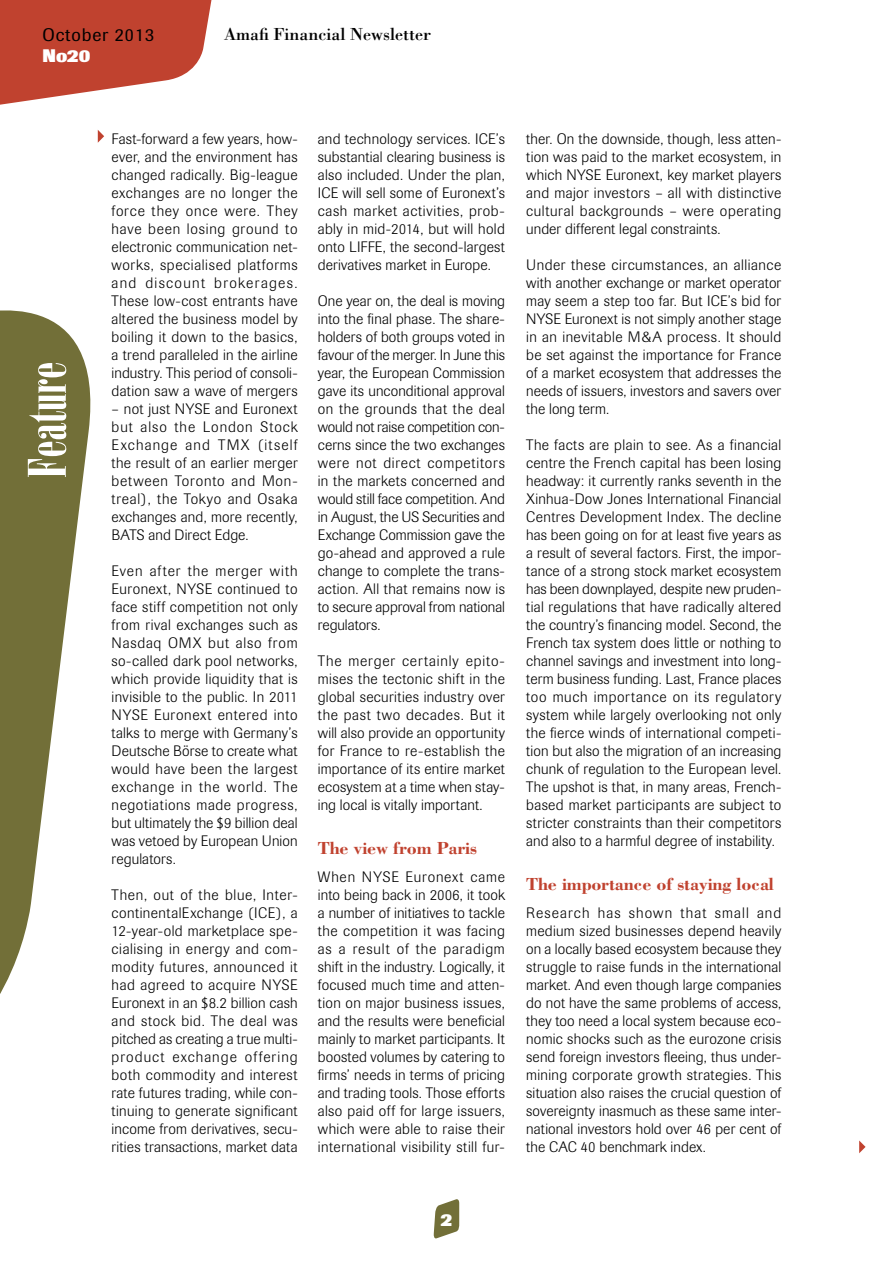
<style>
.page{position:relative;width:893px;height:1263px;background:#fff}
.page>*{position:absolute;margin:0;border:0;box-sizing:border-box;transform-origin:0 0}
.t1{font:52.5px "Bodoni Poster Compressed";color:#fff}
.t2{font:700 18px "Bodoni";letter-spacing:-.01em;color:#c0422f}
.t3{font:18px "Bodoni";color:#000}
.t4{font:18px "Imago";letter-spacing:.05em;color:#000}
.t5{font:800 18px "Imago";color:#fff}
.t6{font:300 15px/18px "Imago";letter-spacing:.01em;color:#000;text-align:justify}
</style>
<div class="page">
<svg style="left:433px;top:1199px;width:26px;height:40px"></svg>
<svg style="left:0;top:0;width:212px;height:105px"></svg>
<svg style="left:0;top:310px;width:91px;height:684px;fill:#726f38"></svg>
<svg style="left:98px;top:130px;width:6px;height:13px"></svg>
<svg style="left:859px;top:1140px;width:6px;height:13px"></svg>
<p class="t4" style="left:43px;top:24px;width:113px">October 2013</p>
<p class="t3" style="left:224px;top:23px;width:209px">Amafi Financial Newsletter</p>
<p class="t5" style="left:43px;top:45px;width:50px">No20</p>
<h1 class="t1" style="left:17px;top:478px;width:118px;rotate:-90deg">Feature</h1>
<p class="t6" style="left:112px;top:130px;width:188px">Fast-forward a few years, how&shy;ever, and the environment has changed radically. Big-league exchanges are no longer the force they once were. They have been losing ground to electronic communication net&shy;works, specialised platforms and discount brokerages.<br>These low-cost entrants have altered the business model by boiling it down to the basics, a trend paralleled in the airline industry. This period of consoli&shy;dation saw a wave of mergers</p>
<p class="t6" style="left:112px;top:400px;width:188px">– not just NYSE and Euronext but also the London Stock Exchange and TMX (itself the result of an earlier merger between Toronto and Mon&shy;treal), the Tokyo and Osaka exchanges and, more recently, BATS and Direct Edge.</p>
<p class="t6" style="left:112px;top:562px;width:188px">Even after the merger with Euronext, NYSE continued to face stiff competition not only from rival exchanges such as Nasdaq OMX but also from so-called dark pool networks, which provide liquidity that is invisible to the public. In 2011<br>NYSE Euronext entered into talks to merge with Germany’s Deutsche Börse to create what would have been the largest exchange in the world. The negotiations made progress, but ultimately the $9 billion deal was vetoed by European Union regulators.</p>
<p class="t6" style="left:112px;top:886px;width:188px">Then, out of the blue, Inter&shy;continentalExchange (ICE), a 12-year-old marketplace spe&shy;cialising in energy and com&shy;modity futures, announced it had agreed to acquire NYSE Euronext in an $8.2 billion cash and stock bid. The deal was pitched as creating a true multi&shy;product exchange offering both commodity and interest rate futures trading, while con&shy;tinuing to generate significant income from derivatives, secu&shy;rities transactions, market data</p>
<p class="t6" style="left:318px;top:130px;width:189px">and technology services. ICE’s substantial clearing business is also included. Under the plan, ICE will sell some of Euronext’s cash market activities, prob&shy;ably in mid-2014, but will hold onto LIFFE, the second-largest derivatives market in Europe.</p>
<p class="t6" style="left:318px;top:292px;width:189px">One year on, the deal is moving into the final phase. The share&shy;holders of both groups voted in favour of the merger. In June this year, the European Commission gave its unconditional approval on the grounds that the deal would not raise competition con&shy;cerns since the two exchanges were not direct competitors in the markets concerned and would still face competition. And in August, the US Securities and Exchange Commission gave the go-ahead and approved a rule change to complete the trans&shy;action. All that remains now is to secure approval from national regulators.</p>
<p class="t6" style="left:318px;top:652px;width:189px">The merger certainly epito&shy;mises the tectonic shift in the global securities industry over the past two decades. But it will also provide an opportunity for France to re-establish the importance of its entire market ecosystem at a time when stay&shy;ing local is vitally important.</p>
<p class="t2" style="left:318px;top:836px;width:161px">The view from Paris</p>
<p class="t6" style="left:318px;top:868px;width:189px">When NYSE Euronext came into being back in 2006, it took a number of initiatives to tackle the competition it was facing as a result of the paradigm shift in the industry. Logically, it focused much time and atten&shy;tion on major business issues, and the results were beneficial mainly to market participants. It boosted volumes by catering to firms’ needs in terms of pricing and trading tools. Those efforts also paid off for large issuers, which were able to raise their international visibility still fur-</p>
<p class="t6" style="left:526px;top:130px;width:257px">ther. On the downside, though, less atten&shy;tion was paid to the market ecosystem, in which NYSE Euronext, key market players and major investors – all with distinctive cultural backgrounds – were operating under different legal constraints.</p>
<p class="t6" style="left:526px;top:256px;width:257px">Under these circumstances, an alliance with another exchange or market operator may seem a step too far. But ICE’s bid for NYSE Euronext is not simply another stage in an inevitable M&amp;A process. It should be set against the importance for France of a market ecosystem that addresses the needs of issuers, investors and savers over the long term.</p>
<p class="t6" style="left:526px;top:436px;width:257px">The facts are plain to see. As a financial centre the French capital has been losing headway: it currently ranks seventh in the Xinhua-Dow Jones International Financial Centres Development Index. The decline has been going on for at least five years as a result of several factors. First, the impor&shy;tance of a strong stock market ecosystem has been downplayed, despite new pruden&shy;tial regulations that have radically altered the country’s financing model. Second, the French tax system does little or nothing to channel savings and investment into long&shy;term business funding. Last, France places too much importance on its regulatory system while largely overlooking not only the fierce winds of international competi&shy;tion but also the migration of an increasing chunk of regulation to the European level.<br>The upshot is that, in many areas, French&shy;based market participants are subject to stricter constraints than their competitors and also to a harmful degree of instability.</p>
<p class="t2" style="left:526px;top:872px;width:249px">The importance of staying local</p>
<p class="t6" style="left:526px;top:904px;width:257px">Research has shown that small and medium sized businesses depend heavily on a locally based ecosystem because they struggle to raise funds in the international market. And even though large companies do not have the same problems of access, they too need a local system because eco&shy;nomic shocks such as the eurozone crisis send foreign investors fleeing, thus under&shy;mining corporate growth strategies. This situation also raises the crucial question of sovereignty inasmuch as these same inter&shy;national investors hold over 46 per cent of the CAC 40 benchmark index.</p>
<p class="t5" style="left:441px;top:1209px;width:13px">2</p>
</div>
